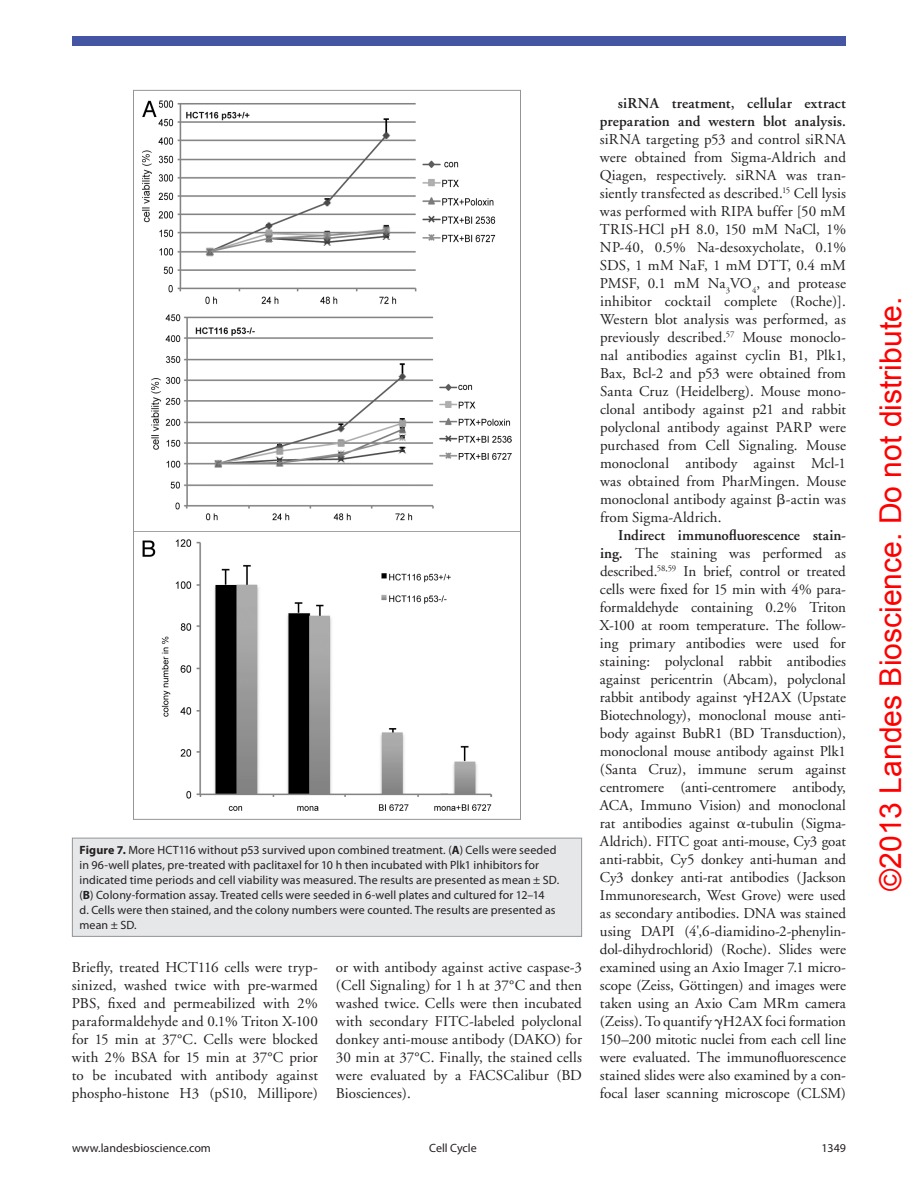
<style>
.page{position:relative;width:918px;height:1188px;background:#fff}
.page>*{position:absolute;margin:0;border:0;box-sizing:border-box;transform-origin:0 0}
.t1{font:30.15px "Arial";color:#f00}
.t2{font:15px/18px "Adobe Garamond";letter-spacing:.005em;color:#231f20;text-align:justify}
.t3{font:600 15px/18px "Adobe Garamond";letter-spacing:.01em;color:#231f20;text-align:right}
.t4{font:12px/15px "Myriad Pro";letter-spacing:.01em;color:#231f20}
.s1{font-weight:700}
.s2{font-family:"Universal Std Greekw Math Pi"}
.s3{font-weight:600}
</style>
<div class="page">
<div style="left:72px;top:36px;width:774px;height:10px;background:#4455a4"></div>
<div style="left:72px;top:838px;width:510px;height:98px;background:#e6e7e9"></div>
<div style="left:72px;top:838px;width:510px;height:99px;border:1px solid #939598"></div>
<img style="left:135px;top:100px;width:384px;height:711px">
<p class="t4" style="left:79px;top:843px;width:481px"><span class="s1">Figure 7.</span> More HCT116 without p53 survived upon combined treatment. (<span class="s1">A</span>) Cells were seeded in 96-well plates, pre-treated with paclitaxel for 10 h then incubated with Plk1 inhibitors for indicated time periods and cell viability was measured. The results are presented as mean ± SD. (<span class="s1">B</span>) Colony-formation assay. Treated cells were seeded in 6-well plates and cultured for 12–14<br>d. Cells were then stained, and the colony numbers were counted. The results are presented as mean ± SD.</p>
<p class="t2" style="left:72px;top:959px;width:247px">Briefly, treated HCT116 cells were tryp&shy;sinized, washed twice with pre-warmed PBS, fixed and permeabilized with 2% paraformaldehyde and 0.1% Triton X-100 for 15 min at 37°C. Cells were blocked with 2% BSA for 15 min at 37°C prior to be incubated with antibody against phospho-histone H3 (pS10, Millipore)</p>
<p class="t2" style="left:336px;top:959px;width:248px">or with antibody against active caspase-3 (Cell Signaling) for 1 h at 37°C and then washed twice. Cells were then incubated with secondary FITC-labeled polyclonal donkey anti-mouse antibody (DAKO) for 30 min at 37°C. Finally, the stained cells were evaluated by a FACSCalibur (BD Biosciences).</p>
<p class="t3" style="left:600px;top:95px;width:247px">siRNA treatment, cellular extract preparation and western blot analysis.</p>
<p class="t2" style="left:600px;top:131px;width:248px">siRNA targeting p53 and control siRNA were obtained from Sigma-Aldrich and Qiagen, respectively. siRNA was tran&shy;siently transfected as described.<sup>15</sup> Cell lysis was performed with RIPA buffer [50 mM TRIS-HCl pH 8.0, 150 mM NaCl, 1% NP-40, 0.5% Na-desoxycholate, 0.1% SDS, 1 mM NaF, 1 mM DTT, 0.4 mM PMSF, 0.1 mM Na<sub>3</sub>VO<sub>4</sub>, and protease inhibitor cocktail complete (Roche)].<br>Western blot analysis was performed, as previously described.<sup>57</sup> Mouse monoclo&shy;nal antibodies against cyclin B1, Plk1, Bax, Bcl-2 and p53 were obtained from Santa Cruz (Heidelberg). Mouse mono&shy;clonal antibody against p21 and rabbit polyclonal antibody against PARP were purchased from Cell Signaling. Mouse monoclonal antibody against Mcl-1 was obtained from PharMingen. Mouse monoclonal antibody against <span class="s2">β</span>-actin was from Sigma-Aldrich.</p>
<p class="t2" style="left:600px;top:527px;width:248px;text-indent:18px"><span class="s3">Indirect immunofluorescence stain&shy;ing.</span> The staining was performed as described.<sup>58,59</sup> In brief, control or treated cells were fixed for 15 min with 4% para&shy;formaldehyde containing 0.2% Triton X-100 at room temperature. The follow&shy;ing primary antibodies were used for staining: polyclonal rabbit antibodies against pericentrin (Abcam), polyclonal rabbit antibody against <span class="s2">γ</span>H2AX (Upstate Biotechnology), monoclonal mouse anti&shy;body against BubR1 (BD Transduction), monoclonal mouse antibody against Plk1 (Santa Cruz), immune serum against centromere (anti-centromere antibody, ACA, Immuno Vision) and monoclonal rat antibodies against <span class="s2">α</span>-tubulin (Sigma-Aldrich). FITC goat anti-mouse, Cy3 goat anti-rabbit, Cy5 donkey anti-human and Cy3 donkey anti-rat antibodies (Jackson Immunoresearch, West Grove) were used as secondary antibodies. DNA was stained using DAPI (4',6-diamidino-2-phenylin&shy;dol-dihydrochlorid) (Roche). Slides were examined using an Axio Imager 7.1 micro&shy;scope (Zeiss, Göttingen) and images were taken using an Axio Cam MRm camera (Zeiss). To quantify <span class="s2">γ</span>H2AX foci formation 150–200 mitotic nuclei from each cell line were evaluated. The immunofluorescence stained slides were also examined by a con&shy;focal laser scanning microscope (CLSM)</p>
<p class="t4" style="left:72px;top:1141px;width:140px">www.landesbioscience.com</p>
<p class="t4" style="left:429px;top:1141px;width:49px">Cell Cycle</p>
<p class="t4" style="left:821px;top:1141px;width:26px">1349</p>
<h1 class="t1" style="left:871px;top:891px;width:595px;rotate:-90deg">©2013 Landes Bioscience. Do not distribute.</h1>
</div>
